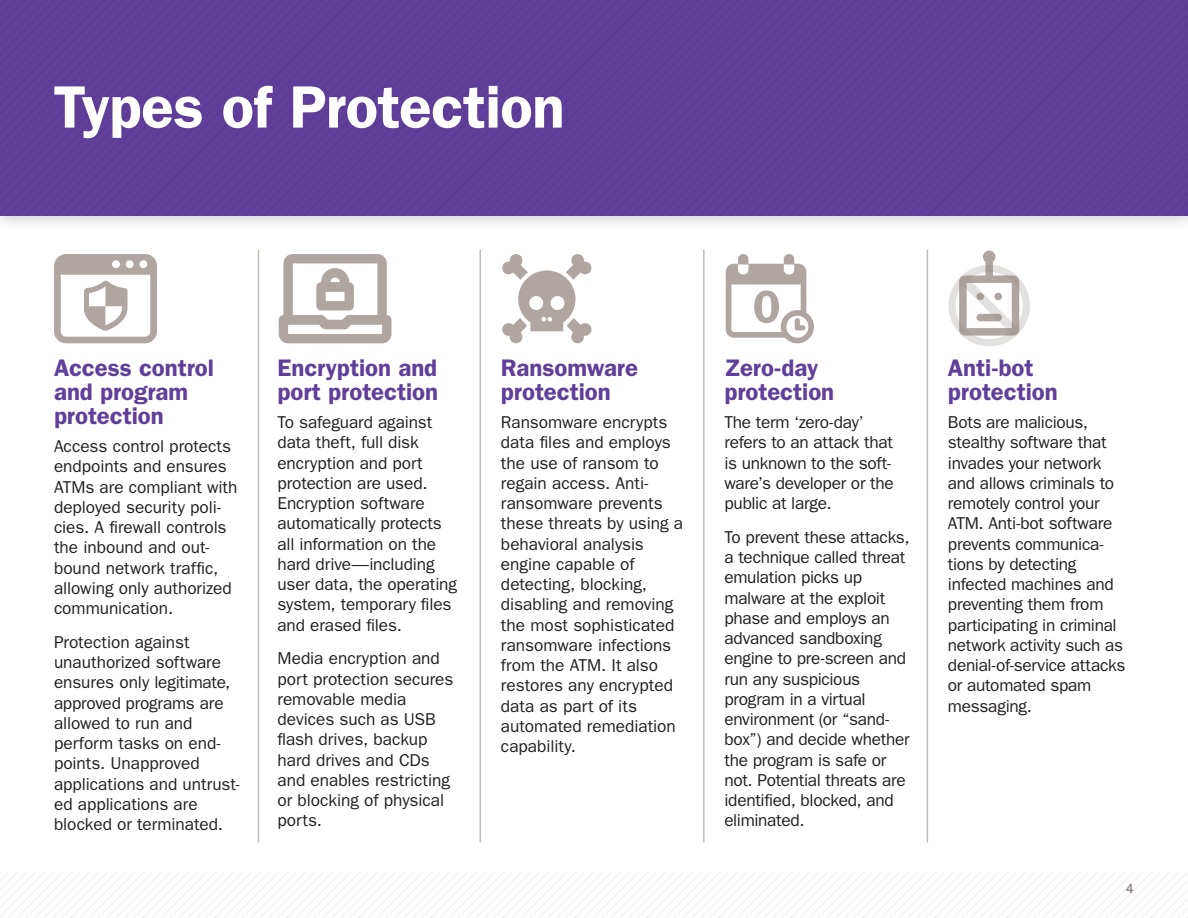
<style>
.page{position:relative;width:1188px;height:918px;background:#fff}
.page>*{position:absolute;margin:0;border:0;box-sizing:border-box;transform-origin:0 0}
.t1{font:600 60px "ITC Franklin Gothic Std";letter-spacing:-.01em;color:#fff}
.t2{font:600 24px/24px "ITC Franklin Gothic Std";color:#603e99}
.t3{font:17.25px/20.2px "ITC Franklin Gothic Std";letter-spacing:-.01em;color:#231f20}
.t4{font:500 13.5px "ITC Franklin Gothic Std";color:#918883}
</style>
<div class="page">
<div style="left:0;top:0;width:1188px;height:232px;background:#231f20;opacity:.3"></div>
<div style="left:692px;top:0;width:10px;height:216px;background:#603e99"></div>
<div style="left:702px;top:0;width:10px;height:216px;background:#603e99"></div>
<div style="left:712px;top:0;width:10px;height:216px;background:#603e99"></div>
<div style="left:722px;top:0;width:10px;height:216px;background:#603e99"></div>
<div style="left:732px;top:0;width:10px;height:216px;background:#603e99"></div>
<div style="left:742px;top:0;width:10px;height:216px;background:#603e99"></div>
<div style="left:752px;top:0;width:9px;height:216px;background:#603e99"></div>
<div style="left:761px;top:0;width:10px;height:216px;background:#603e99"></div>
<div style="left:771px;top:0;width:10px;height:216px;background:#603e99"></div>
<div style="left:781px;top:0;width:10px;height:216px;background:#603e99"></div>
<div style="left:791px;top:0;width:10px;height:216px;background:#603e99"></div>
<div style="left:801px;top:0;width:10px;height:216px;background:#603e99"></div>
<div style="left:811px;top:0;width:10px;height:216px;background:#603e99"></div>
<div style="left:821px;top:0;width:10px;height:216px;background:#603e99"></div>
<div style="left:831px;top:0;width:10px;height:216px;background:#603e99"></div>
<div style="left:841px;top:0;width:10px;height:216px;background:#603e99"></div>
<div style="left:851px;top:0;width:9px;height:216px;background:#603e99"></div>
<div style="left:860px;top:0;width:10px;height:216px;background:#603e99"></div>
<div style="left:870px;top:0;width:10px;height:216px;background:#603e99"></div>
<div style="left:880px;top:0;width:10px;height:216px;background:#603e99"></div>
<div style="left:890px;top:0;width:10px;height:216px;background:#603e99"></div>
<div style="left:900px;top:0;width:10px;height:216px;background:#603e99"></div>
<div style="left:910px;top:0;width:10px;height:216px;background:#603e99"></div>
<div style="left:920px;top:0;width:10px;height:216px;background:#603e99"></div>
<div style="left:930px;top:0;width:10px;height:216px;background:#603e99"></div>
<div style="left:940px;top:0;width:10px;height:216px;background:#603e99"></div>
<div style="left:950px;top:0;width:9px;height:216px;background:#603e99"></div>
<div style="left:959px;top:0;width:10px;height:216px;background:#603e99"></div>
<div style="left:969px;top:0;width:10px;height:216px;background:#603e99"></div>
<div style="left:979px;top:0;width:10px;height:216px;background:#603e99"></div>
<div style="left:989px;top:0;width:199px;height:216px;background:#603e99"></div>
<svg style="left:0;top:873px;width:1188px;height:45px"></svg>
<hr style="left:258px;top:249px;width:1px;height:593px;background:#c2bcb8">
<svg style="left:279px;top:254px;width:112px;height:89px"></svg>
<svg style="left:502px;top:254px;width:90px;height:90px"></svg>
<svg style="left:54px;top:254px;width:103px;height:89px"></svg>
<hr style="left:480px;top:249px;width:1px;height:593px;background:#c2bcb8">
<hr style="left:703px;top:249px;width:2px;height:593px;background:#c2bcb8">
<hr style="left:927px;top:249px;width:1px;height:593px;background:#c2bcb8">
<svg style="left:948px;top:251px;width:82px;height:95px"></svg>
<svg style="left:726px;top:254px;width:88px;height:89px"></svg>
<p class="t1" style="left:54px;top:72px;width:513px">Types of Protection</p>
<p class="t2" style="left:54px;top:356px;width:161px">Access control and program protection</p>
<p class="t3" style="left:54px;top:436px;width:185px">Access control protects endpoints and ensures<br>ATMs are compliant with deployed security poli&shy;cies. A firewall controls the inbound and out&shy;bound network traffic, allowing only authorized communication.</p>
<p class="t3" style="left:54px;top:632px;width:187px">Protection against unauthorized software ensures only legitimate, approved programs are allowed to run and perform tasks on end&shy;points. Unapproved applications and untrust&shy;ed applications are blocked or terminated.</p>
<p class="t2" style="left:277px;top:356px;width:162px">Encryption and port protection</p>
<p class="t3" style="left:277px;top:412px;width:181px">To safeguard against data theft, full disk encryption and port protection are used.<br>Encryption software automatically protects all information on the hard drive—including user data, the operating system, temporary files and erased files.</p>
<p class="t3" style="left:277px;top:648px;width:177px">Media encryption and port protection secures removable media devices such as USB flash drives, backup hard drives and CDs and enables restricting or blocking of physical ports.</p>
<p class="t2" style="left:501px;top:356px;width:139px">Ransomware protection</p>
<p class="t3" style="left:501px;top:412px;width:184px">Ransomware encrypts data files and employs the use of ransom to regain access. Anti&shy;ransomware prevents these threats by using a behavioral analysis engine capable of detecting, blocking, disabling and removing the most sophisticated ransomware infections from the ATM. It also restores any encrypted data as part of its automated remediation capability.</p>
<p class="t2" style="left:724px;top:356px;width:111px">Zero-day protection</p>
<p class="t3" style="left:724px;top:412px;width:171px">The term ‘zero-day’ refers to an attack that is unknown to the soft&shy;ware’s developer or the public at large.</p>
<p class="t3" style="left:724px;top:527px;width:187px">To prevent these attacks, a technique called threat emulation picks up malware at the exploit phase and employs an advanced sandboxing engine to pre-screen and run any suspicious program in a virtual environment (or “sand&shy;box”) and decide whether the program is safe or not. Potential threats are identified, blocked, and eliminated.</p>
<p class="t2" style="left:948px;top:356px;width:111px">Anti-bot protection</p>
<p class="t3" style="left:948px;top:412px;width:179px">Bots are malicious, stealthy software that invades your network and allows criminals to remotely control your<br>ATM. Anti-bot software prevents communica&shy;tions by detecting infected machines and preventing them from participating in criminal network activity such as denial-of-service attacks or automated spam messaging.</p>
<p class="t4" style="left:1126px;top:881px;width:9px">4</p>
</div>
